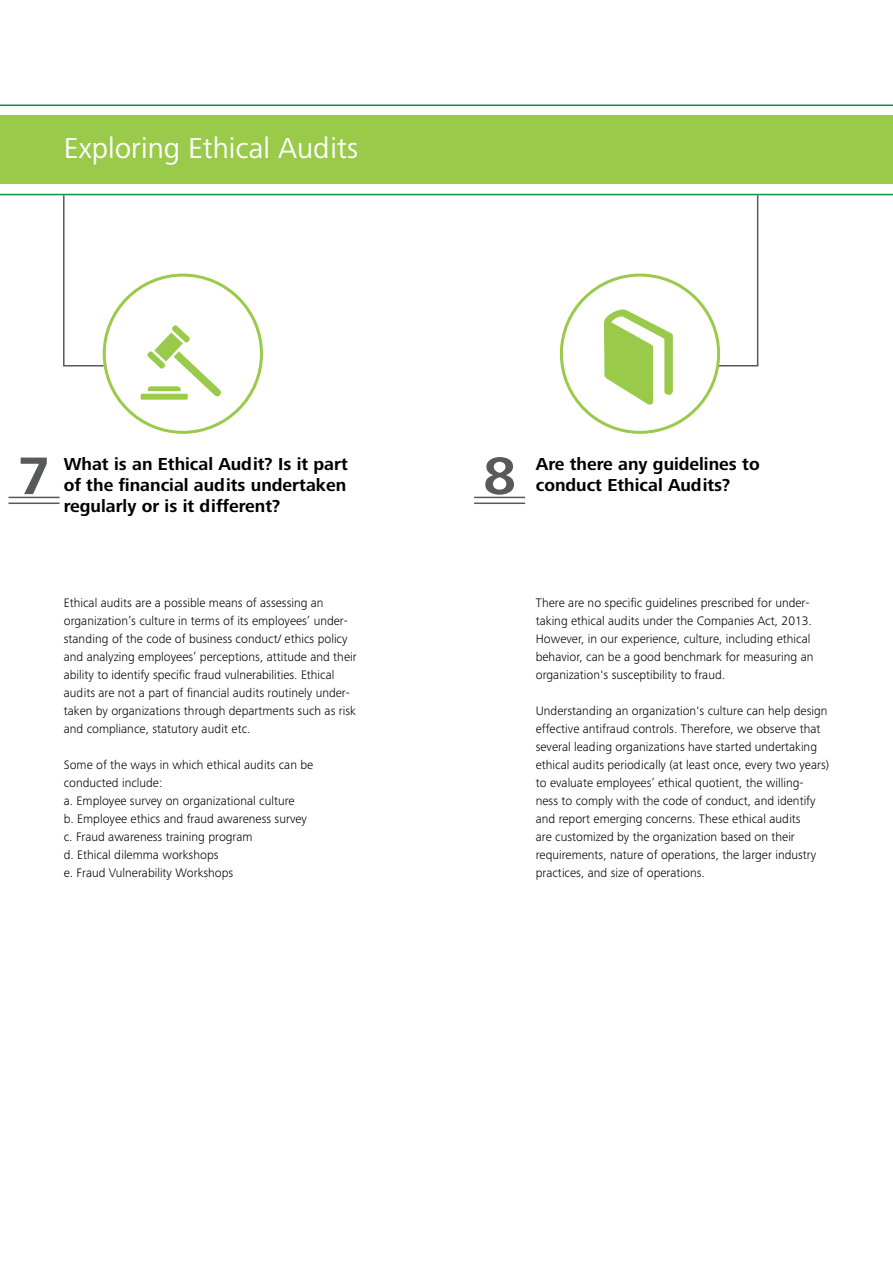
<style>
.page{position:relative;width:893px;height:1263px;background:#fff}
.page>*{position:absolute;margin:0;border:0;box-sizing:border-box;transform-origin:0 0}
.t1{font:700 54.75px "Frutiger Next Pro";color:#58595b}
.t2{font:30px "Frutiger Next Pro";color:#fff}
.t3{font:700 18px/21px "Frutiger Next Pro";color:#000;text-align:justify}
.t4{font:300 12.75px/18px "Frutiger Next Pro";color:#000}
</style>
<div class="page">
<hr style="left:63px;top:365px;width:41px;height:1px;background:#58595b">
<div style="left:103px;top:274px;width:160px;height:160px;border:3px solid #99ca49;border-radius:50%"></div>
<div style="left:0;top:116px;width:893px;height:68px;background:#99ca49"></div>
<hr style="left:0;top:104px;width:893px;height:2px;background:#13913e">
<hr style="left:0;top:194px;width:893px;height:1px;background:#13913e">
<hr style="left:63px;top:195px;width:2px;height:170px;background:#58595b">
<svg style="left:141px;top:325px;width:81px;height:75px"></svg>
<hr style="left:719px;top:365px;width:39px;height:1px;background:#58595b">
<div style="left:560px;top:274px;width:160px;height:160px;border:3px solid #99ca49;border-radius:50%"></div>
<hr style="left:757px;top:195px;width:1px;height:171px;background:#58595b">
<svg style="left:604px;top:309px;width:69px;height:96px"></svg>
<hr style="left:9px;top:497px;width:51px;height:1px;background:#58595b">
<hr style="left:474px;top:497px;width:51px;height:1px;background:#58595b">
<hr style="left:9px;top:502px;width:51px;height:2px;background:#58595b">
<hr style="left:474px;top:502px;width:51px;height:2px;background:#58595b">
<h2 class="t2" style="left:64px;top:131px;width:296px">Exploring Ethical Audits</h2>
<h3 class="t3" style="left:64px;top:453px;width:286px">What is an Ethical Audit? Is it part of the financial audits undertaken regularly or is it different?</h3>
<h1 class="t1" style="left:18px;top:444px;width:34px">7</h1>
<h1 class="t1" style="left:484px;top:444px;width:34px">8</h1>
<h3 class="t3" style="left:536px;top:453px;width:225px">Are there any guidelines to conduct Ethical Audits?</h3>
<p class="t4" style="left:64px;top:593px;width:294px">Ethical audits are a possible means of assessing an organization’s culture in terms of its employees’ under&shy;standing of the code of business conduct/ ethics policy and analyzing employees’ perceptions, attitude and their ability to identify specific fraud vulnerabilities. Ethical audits are not a part of financial audits routinely under&shy;taken by organizations through departments such as risk and compliance, statutory audit etc.</p>
<p class="t4" style="left:64px;top:755px;width:251px">Some of the ways in which ethical audits can be conducted include:<br>a. Employee survey on organizational culture<br>b. Employee ethics and fraud awareness survey c. Fraud awareness training program<br>d. Ethical dilemma workshops<br>e. Fraud Vulnerability Workshops</p>
<p class="t4" style="left:536px;top:593px;width:279px">There are no specific guidelines prescribed for under&shy;taking ethical audits under the Companies Act, 2013.<br>However, in our experience, culture, including ethical behavior, can be a good benchmark for measuring an organization's susceptibility to fraud.</p>
<p class="t4" style="left:536px;top:701px;width:295px">Understanding an organization's culture can help design effective antifraud controls. Therefore, we observe that several leading organizations have started undertaking ethical audits periodically (at least once, every two years) to evaluate employees’ ethical quotient, the willing-<br>ness to comply with the code of conduct, and identify and report emerging concerns. These ethical audits<br>are customized by the organization based on their requirements, nature of operations, the larger industry practices, and size of operations.</p>
</div>
